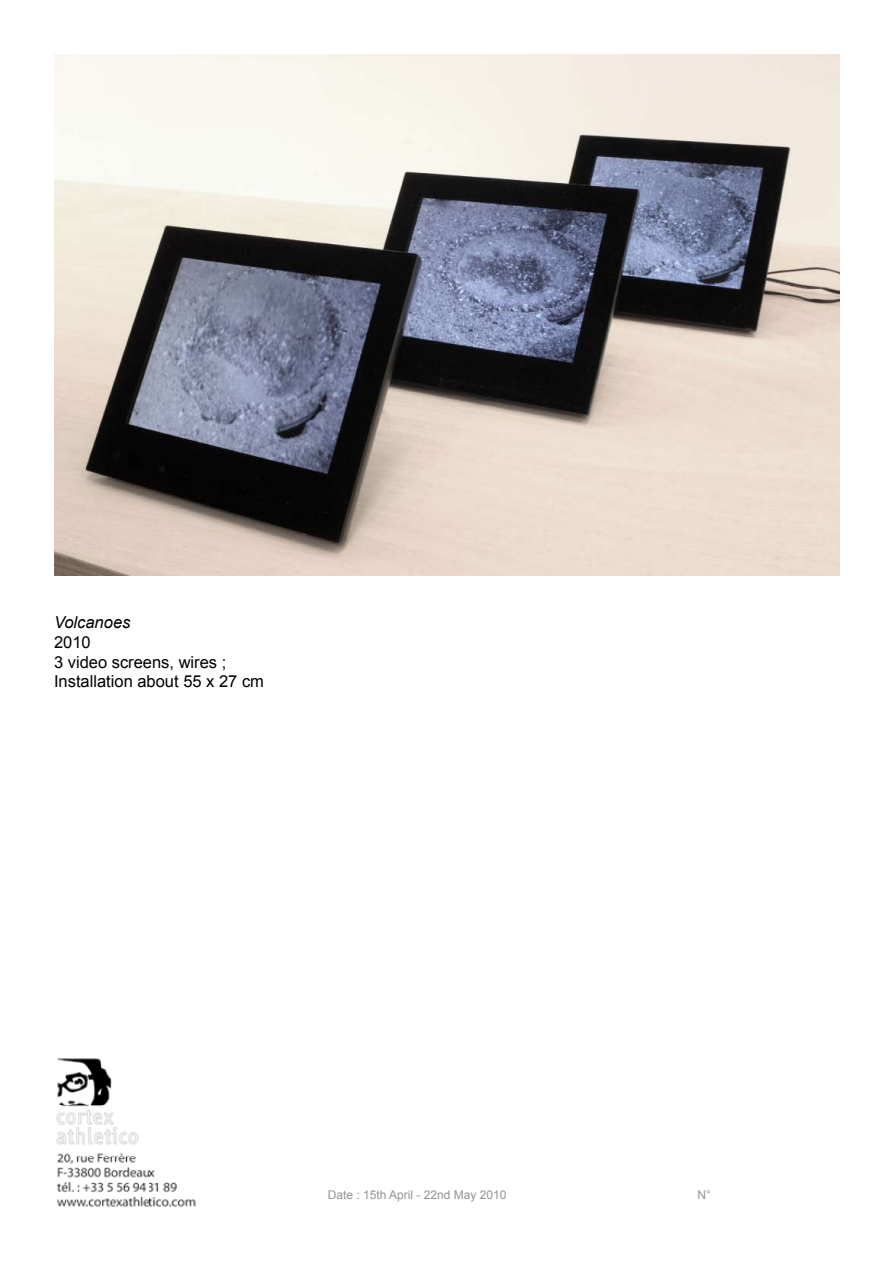
<style>
.page{position:relative;width:893px;height:1263px;background:#fff}
.page>*{position:absolute;margin:0;border:0;box-sizing:border-box;transform-origin:0 0}
.t1{font:16.5px/19.8px "Arial";color:#000}
.t2{font:italic 16.5px "Arial";color:#000}
.t3{font:12px "Arial";color:#939496}
</style>
<div class="page">
<img style="left:56px;top:1058px;width:140px;height:149px">
<img style="left:54px;top:54px;width:785px;height:521px">
<p class="t2" style="left:54px;top:611px;width:78px">Volcanoes</p>
<p class="t1" style="left:54px;top:632px;width:212px">2010<br>3 video screens, wires ;<br>Installation about 55 x 27 cm</p>
<p class="t3" style="left:328px;top:1187px;width:180px">Date : 15th April - 22nd May 2010</p>
<p class="t3" style="left:697px;top:1187px;width:15px">N°</p>
</div>
